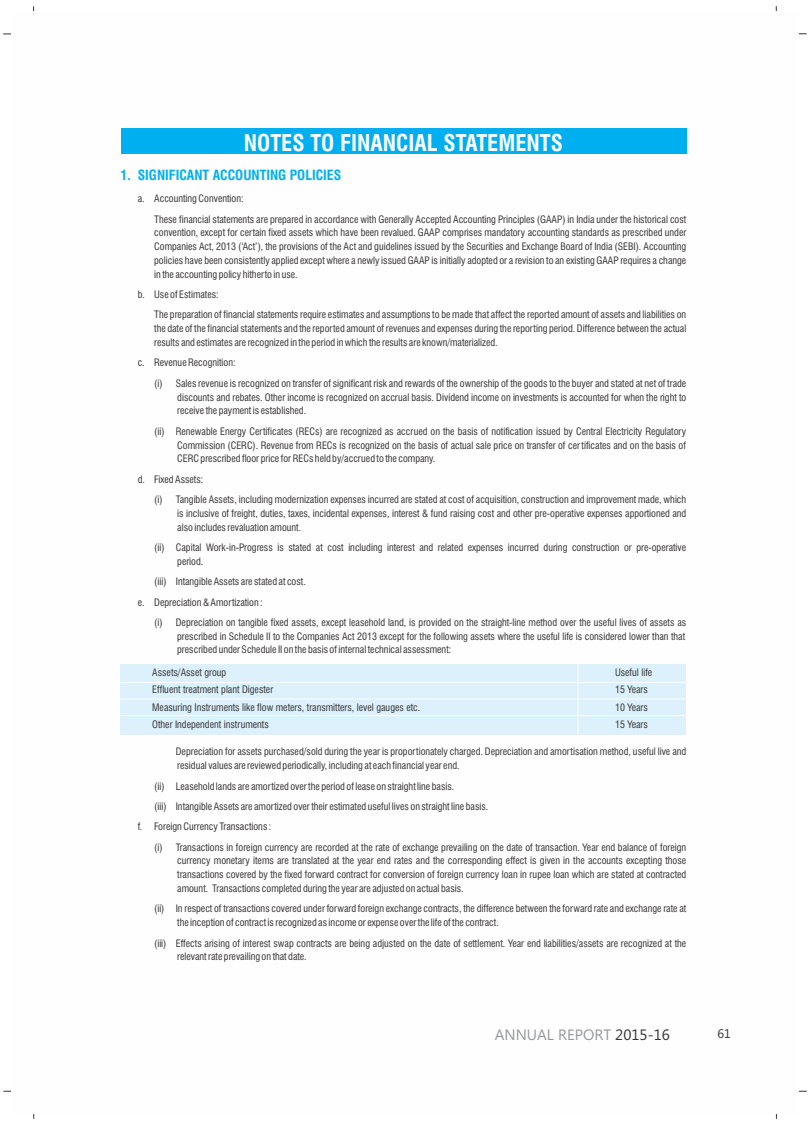
<style>
.page{position:relative;width:810px;height:1125px;background:#fff}
.page>*{position:absolute;margin:0;border:0;box-sizing:border-box;transform-origin:0 0}
.t1{font:700 condensed 22.5px "Swiss 721 BT";color:#fefefe}
.t2{font:15px "Ebrima";color:#96989a}
.t3{font:700 condensed 13.75px "Swiss 721 BT";color:#00afef}
.t4{font:12.5px "Ebrima";color:#373435}
.t5{font:condensed 10px/13.8px "Swiss 721 BT";color:#373435}
.s1{color:#373435}
</style>
<div class="page">
<svg style="left:3px;top:1091px;width:31px;height:28px"></svg>
<svg style="left:3px;top:6px;width:31px;height:29px"></svg>
<svg style="left:776px;top:6px;width:31px;height:28px"></svg>
<svg style="left:776px;top:1091px;width:31px;height:28px"></svg>
<div style="left:11px;top:11px;width:788px;height:1103px;background:#fefefe"></div>
<div style="left:121px;top:128px;width:565px;height:26px;background:#00afef"></div>
<div style="left:121px;top:664px;width:565px;height:71px;background:#dcf1fc"></div>
<hr style="left:578px;top:664px;width:1px;height:71px;background:#fefefe">
<hr style="left:121px;top:682px;width:565px;height:1px;background:#fefefe">
<hr style="left:121px;top:699px;width:565px;height:1px;background:#fefefe">
<hr style="left:121px;top:715px;width:565px;height:1px;background:#fefefe">
<h1 class="t1" style="left:244px;top:133px;width:321px">NOTES TO FINANCIAL STATEMENTS</h1>
<h3 class="t3" style="left:121px;top:170px;width:222px">1. SIGNIFICANT ACCOUNTING POLICIES</h3>
<p class="t5" style="left:154px;top:189px;width:534px;line-height:20.4px;text-indent:-16px">a. Accounting Convention:<br>These financial statements are prepared in accordance with Generally Accepted Accounting Principles (GAAP) in India under the historical cost</p>
<p class="t5" style="left:154px;top:227px;width:534px;text-align:justify">convention, except for certain fixed assets which have been revalued. GAAP comprises mandatory accounting standards as prescribed under Companies Act, 2013 (‘Act’), the provisions of the Act and guidelines issued by the Securities and Exchange Board of India (SEBI). Accounting policies have been consistently applied except where a newly issued GAAP is initially adopted or a revision to an existing GAAP requires a change in the accounting policy hitherto in use.</p>
<p class="t5" style="left:154px;top:285px;width:534px;line-height:20.4px;text-indent:-16px">b. Use of Estimates:<br>The preparation of financial statements require estimates and assumptions to be made that affect the reported amount of assets and liabilities on</p>
<p class="t5" style="left:154px;top:323px;width:534px">the date of the financial statements and the reported amount of revenues and expenses during the reporting period. Difference between the actual results and estimates are recognized in the period in which the results are known/materialized.</p>
<p class="t5" style="left:154px;top:354px;width:534px;line-height:20.4px;text-indent:-16px">c. Revenue Recognition:<br>(i) Sales revenue is recognized on transfer of significant risk and rewards of the ownership of the goods to the buyer and stated at net of trade</p>
<p class="t5" style="left:177px;top:391px;width:511px">discounts and rebates. Other income is recognized on accrual basis. Dividend income on investments is accounted for when the right to receive the payment is established.</p>
<p class="t5" style="left:177px;top:425px;width:511px;text-align:justify;text-indent:-23px">(ii) Renewable Energy Certificates (RECs) are recognized as accrued on the basis of notification issued by Central Electricity Regulatory Commission (CERC). Revenue from RECs is recognized on the basis of actual sale price on transfer of cer tificates and on the basis of CERC prescribed floor price for RECs held by/accrued to the company.</p>
<p class="t5" style="left:154px;top:470px;width:534px;line-height:20.4px;text-indent:-16px">d. Fixed Assets:<br>(i) Tangible Assets, including modernization expenses incurred are stated at cost of acquisition, construction and improvement made, which</p>
<p class="t5" style="left:177px;top:507px;width:511px">is inclusive of freight, duties, taxes, incidental expenses, interest &amp; fund raising cost and other pre-operative expenses apportioned and also includes revaluation amount.</p>
<p class="t5" style="left:177px;top:542px;width:511px;text-indent:-23px">(ii) Capital Work-in-Progress is stated at cost including interest and related expenses incurred during construction or pre-operative period.</p>
<p class="t5" style="left:138px;top:572px;width:170px;line-height:20.4px;text-indent:16px">(iii) Intangible Assets are stated at cost. e. Depreciation &amp; Amortization :</p>
<p class="t5" style="left:177px;top:616px;width:511px;text-align:justify;text-indent:-23px">(i) Depreciation on tangible fixed assets, except leasehold land, is provided on the straight-line method over the useful lives of assets as prescribed in Schedule II to the Companies Act 2013 except for the following assets where the useful life is considered lower than that prescribed under Schedule II on the basis of internal technical assessment:</p>
<p class="t5" style="left:152px;top:667px;width:76px">Assets/Asset group</p>
<p class="t5" style="left:615px;top:667px;width:39px">Useful life</p>
<p class="t5" style="left:152px;top:684px;width:123px">Effluent treatment plant Digester</p>
<p class="t5" style="left:615px;top:684px;width:34px">15 Years</p>
<p class="t5" style="left:152px;top:701px;width:270px">Measuring Instruments like flow meters, transmitters, level gauges etc.</p>
<p class="t5" style="left:615px;top:701px;width:34px">10 Years</p>
<p class="t5" style="left:152px;top:718px;width:118px">Other Independent instruments</p>
<p class="t5" style="left:615px;top:718px;width:34px">15 Years</p>
<p class="t5" style="left:176px;top:746px;width:512px">Depreciation for assets purchased/sold during the year is proportionately charged. Depreciation and amortisation method, useful live and residual values are reviewed periodically, including at each financial year end.</p>
<p class="t5" style="left:154px;top:780px;width:302px">(ii) Leasehold lands are amortized over the period of lease on straight line basis.</p>
<p class="t5" style="left:154px;top:800px;width:336px">(iii) Intangible Assets are amortized over their estimated useful lives on straight line basis.</p>
<p class="t5" style="left:138px;top:821px;width:135px">f. Foreign Currency Transactions :</p>
<p class="t5" style="left:154px;top:841px;width:534px">(i) Transactions in foreign currency are recorded at the rate of exchange prevailing on the date of transaction. Year end balance of foreign</p>
<p class="t5" style="left:177px;top:855px;width:511px;text-align:justify">currency monetary items are translated at the year end rates and the corresponding effect is given in the accounts excepting those transactions covered by the fixed forward contract for conversion of foreign currency loan in rupee loan which are stated at contracted amount. Transactions completed during the year are adjusted on actual basis.</p>
<p class="t5" style="left:177px;top:903px;width:511px;text-indent:-23px">(ii) In respect of transactions covered under forward foreign exchange contracts, the difference between the forward rate and exchange rate at the inception of contract is recognized as income or expense over the life of the contract.</p>
<p class="t5" style="left:177px;top:937px;width:511px;text-indent:-23px">(iii) Effects arising of interest swap contracts are being adjusted on the date of settlement. Year end liabilities/assets are recognized at the relevant rate prevailing on that date.</p>
<h2 class="t2" style="left:495px;top:1029px;width:176px">ANNUAL REPORT <span class="s1">2015-16</span></h2>
<p class="t4" style="left:718px;top:1029px;width:15px">61</p>
</div>
